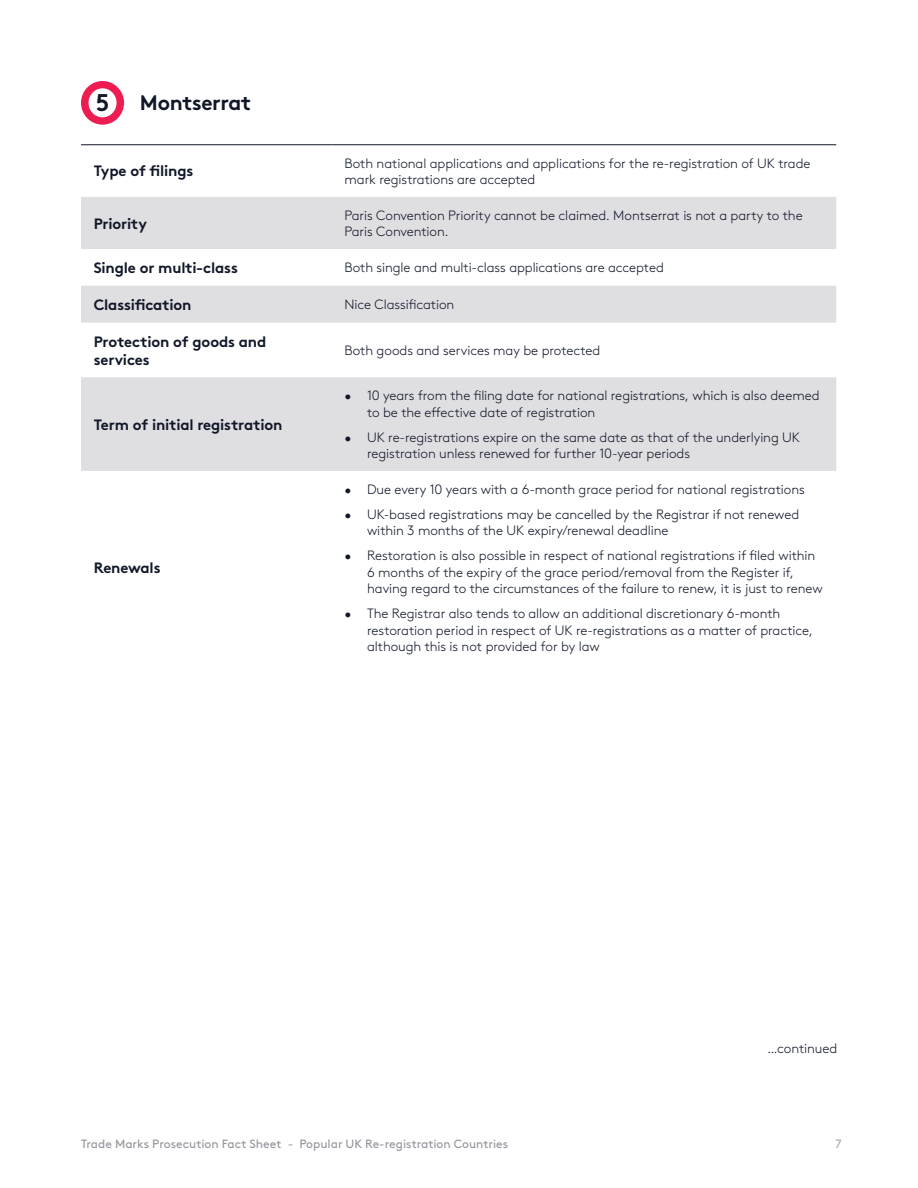
<style>
.page{position:relative;width:918px;height:1188px;background:#fff}
.page>*{position:absolute;margin:0;border:0;box-sizing:border-box;transform-origin:0 0}
.t1{font:700 24.15px "Brown Std";color:#101728}
.t2{font:700 21px "Brown Std";letter-spacing:-.02em;color:#101728}
.t3{font:700 15px/18px "Brown Std";letter-spacing:-.01em;color:#101728}
.t4{font:300 13.5px/16.5px "Brown Std";letter-spacing:-.01em;color:#101728}
.t5{font:12px "Brown Std";color:#96949d}
.t6{font:12px "Brown Std";color:#a7a9ac}
</style>
<div class="page">
<svg style="left:81px;top:81px;width:43px;height:44px"></svg>
<svg style="left:81px;top:197px;width:755px;height:274px;fill:#dfdee1"></svg>
<hr style="left:81px;top:144px;width:251px;height:1px;background:#101728">
<hr style="left:332px;top:144px;width:504px;height:1px;background:#101728">
<h1 class="t1" style="left:96px;top:88px;width:15px">5</h1>
<h2 class="t2" style="left:140px;top:90px;width:113px">Montserrat</h2>
<p class="t3" style="left:94px;top:162px;width:101px">Type of filings</p>
<p class="t4" style="left:345px;top:155px;width:467px">Both national applications and applications for the re-registration of UK trade mark registrations are accepted</p>
<p class="t3" style="left:94px;top:214px;width:55px">Priority</p>
<p class="t4" style="left:345px;top:207px;width:460px">Paris Convention Priority cannot be claimed. Montserrat is not a party to the<br>Paris Convention.</p>
<p class="t3" style="left:94px;top:259px;width:146px">Single or multi-class</p>
<p class="t4" style="left:345px;top:260px;width:321px">Both single and multi-class applications are accepted</p>
<p class="t3" style="left:94px;top:295px;width:99px">Classification</p>
<p class="t4" style="left:345px;top:297px;width:111px">Nice Classification</p>
<p class="t3" style="left:94px;top:332px;width:174px">Protection of goods and services</p>
<p class="t4" style="left:345px;top:342px;width:257px">Both goods and services may be protected</p>
<p class="t3" style="left:94px;top:415px;width:190px">Term of initial registration</p>
<p class="t3" style="left:94px;top:559px;width:68px">Renewals</p>
<p class="t4" style="left:367px;top:387px;width:454px;text-indent:-23px">• 10 years from the filing date for national registrations, which is also deemed to be the effective date of registration</p>
<p class="t4" style="left:367px;top:429px;width:435px;text-indent:-23px">• UK re-registrations expire on the same date as that of the underlying UK registration unless renewed for further 10-year periods</p>
<p class="t4" style="left:345px;top:481px;width:462px">• Due every 10 years with a 6-month grace period for national registrations</p>
<p class="t4" style="left:367px;top:506px;width:434px;text-indent:-23px">• UK-based registrations may be cancelled by the Registrar if not renewed within 3 months of the UK expiry/renewal deadline</p>
<p class="t4" style="left:367px;top:548px;width:457px;text-indent:-23px">• Restoration is also possible in respect of national registrations if filed within<br>6 months of the expiry of the grace period/removal from the Register if, having regard to the circumstances of the failure to renew, it is just to renew</p>
<p class="t4" style="left:367px;top:606px;width:447px;text-indent:-23px">• The Registrar also tends to allow an additional discretionary 6-month restoration period in respect of UK re-registrations as a matter of practice, although this is not provided for by law</p>
<p class="t4" style="left:767px;top:1041px;width:72px">...continued</p>
<p class="t5" style="left:81px;top:1136px;width:429px">Trade Marks Prosecution Fact Sheet - Popular UK Re-registration Countries</p>
<p class="t6" style="left:835px;top:1136px;width:8px">7</p>
</div>
